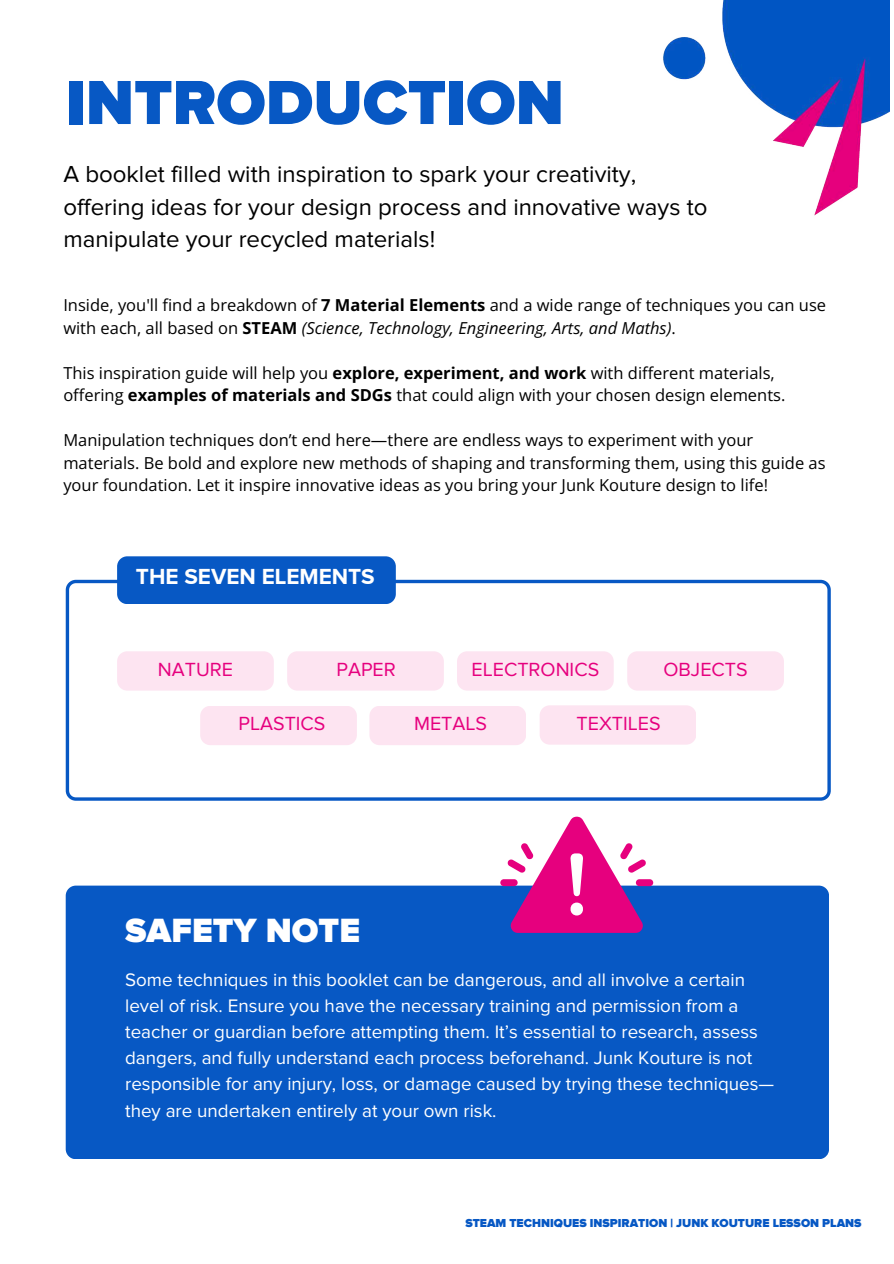
<style>
.page{position:relative;width:894px;height:1264px;background:#fff}
.page>*{position:absolute;margin:0;border:0;box-sizing:border-box;transform-origin:0 0}
.t1{font:900 64.5px "Proxima Nova";color:#0758c4}
.t2{font:900 34.95px "Proxima Nova";color:#fff}
.t3{font:24px/32.7px "Proxima Nova";color:#000}
.t4{font:700 22.5px "Proxima Nova";color:#fff}
.t5{font:19.65px "Proxima Nova";color:#e6007e}
.t6{font:18.75px/26.1px "Proxima Nova";color:#fff}
.t7{font:16.5px/22.5px "Open Sans";color:#000}
.t8{font:900 12px "Proxima Nova";color:#0758c4}
.s1{font-weight:700}
.s2{font-style:italic}
</style>
<div class="page">
<img style="left:663px;top:0;width:226px;height:216px">
<div style="left:66px;top:885px;width:762px;height:274px;background:#0758c4;border-radius:10px"></div>
<div style="left:635px;top:879px;width:18px;height:7px;background:#e6007e;border-radius:3px"></div>
<div style="left:500px;top:879px;width:17px;height:7px;background:#e6007e;border-radius:3px"></div>
<svg style="left:507px;top:816px;width:139px;height:116px"></svg>
<svg style="left:66px;top:580px;width:764px;height:220px"></svg>
<div style="left:117px;top:556px;width:279px;height:48px;background:#0758c4;border-radius:10px"></div>
<div style="left:117px;top:651px;width:157px;height:39px;background:#fde4f1"></div>
<div style="left:627px;top:651px;width:156px;height:39px;background:#fde4f1"></div>
<div style="left:539px;top:705px;width:157px;height:39px;background:#fde4f1"></div>
<div style="left:287px;top:651px;width:156px;height:39px;background:#fde4f1"></div>
<div style="left:200px;top:706px;width:157px;height:39px;background:#fde4f1"></div>
<div style="left:457px;top:651px;width:156px;height:39px;background:#fde4f1"></div>
<div style="left:369px;top:706px;width:157px;height:39px;background:#fde4f1"></div>
<h1 class="t1" style="left:66px;top:73px;width:499px">INTRODUCTION</h1>
<h3 class="t3" style="left:63px;top:158px;width:645px">A booklet filled with inspiration to spark your creativity, offering ideas for your design process and innovative ways to manipulate your recycled materials!</h3>
<p class="t7" style="left:63px;top:293px;width:764px">Inside, you'll find a breakdown of <span class="s1">7 Material Elements</span> and a wide range of techniques you can use with each, all based on <span class="s1">STEAM</span> <span class="s2">(Science, Technology, Engineering, Arts, and Maths)</span>.</p>
<p class="t7" style="left:63px;top:361px;width:723px">This inspiration guide will help you <span class="s1">explore, experiment, and work</span> with different materials, offering <span class="s1">examples of materials and SDGs</span> that could align with your chosen design elements.</p>
<p class="t7" style="left:63px;top:428px;width:763px">Manipulation techniques don’t end here—there are endless ways to experiment with your materials. Be bold and explore new methods of shaping and transforming them, using this guide as your foundation. Let it inspire innovative ideas as you bring your Junk Kouture design to life!</p>
<h3 class="t4" style="left:136px;top:563px;width:240px">THE SEVEN ELEMENTS</h3>
<p class="t5" style="left:158px;top:658px;width:77px">NATURE</p>
<p class="t5" style="left:336px;top:658px;width:61px">PAPER</p>
<p class="t5" style="left:471px;top:658px;width:129px">ELECTRONICS</p>
<p class="t5" style="left:663px;top:658px;width:86px">OBJECTS</p>
<p class="t5" style="left:238px;top:712px;width:88px">PLASTICS</p>
<p class="t5" style="left:414px;top:712px;width:74px">METALS</p>
<p class="t5" style="left:576px;top:712px;width:86px">TEXTILES</p>
<h2 class="t2" style="left:125px;top:914px;width:236px">SAFETY NOTE</h2>
<p class="t6" style="left:125px;top:966px;width:650px">Some techniques in this booklet can be dangerous, and all involve a certain level of risk. Ensure you have the necessary training and permission from a teacher or guardian before attempting them. It’s essential to research, assess dangers, and fully understand each process beforehand. Junk Kouture is not responsible for any injury, loss, or damage caused by trying these techniques— they are undertaken entirely at your own risk.</p>
<p class="t8" style="left:465px;top:1217px;width:397px">STEAM TECHNIQUES INSPIRATION | JUNK KOUTURE LESSON PLANS</p>
</div>
